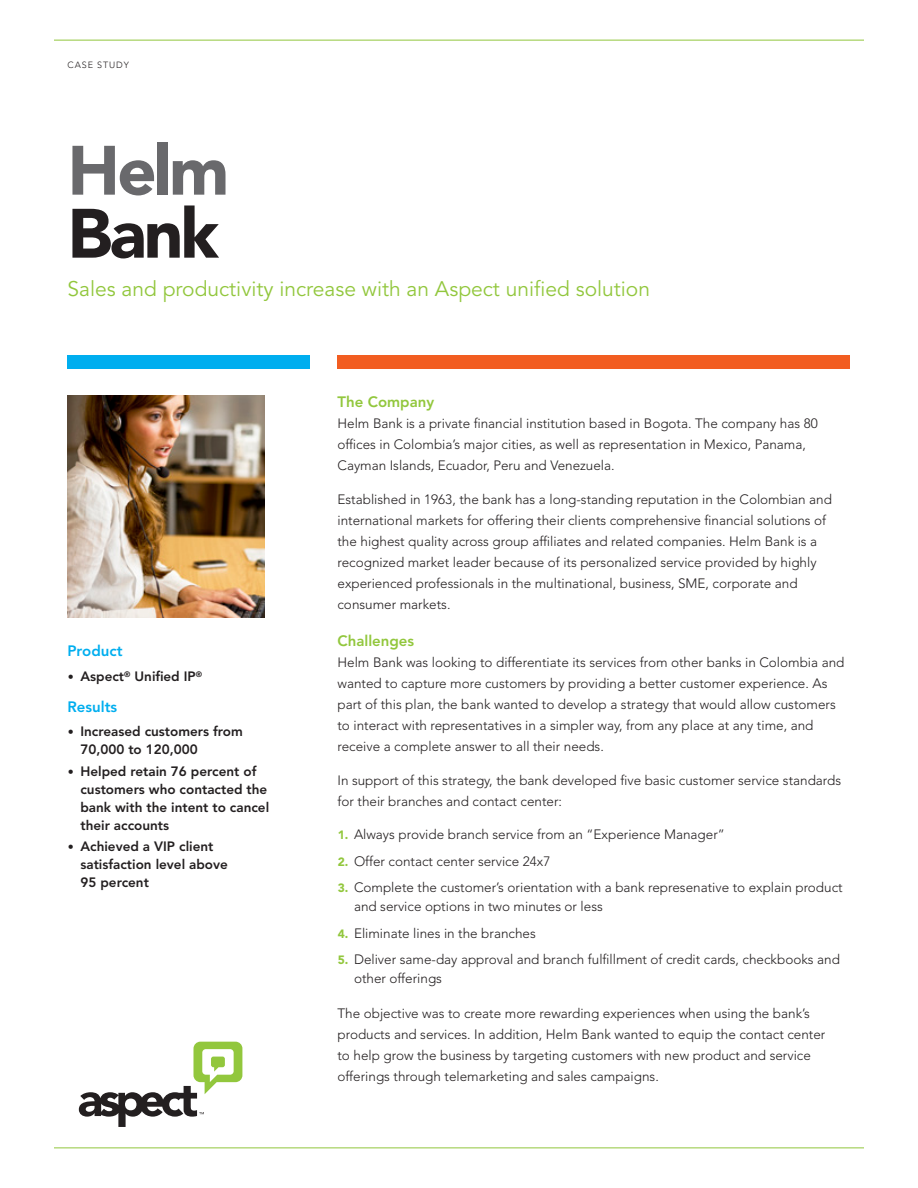
<style>
.page{position:relative;width:918px;height:1188px;background:#fff}
.page>*{position:absolute;margin:0;border:0;box-sizing:border-box;transform-origin:0 0}
.Title_Line_1_Gray{font:900 69px "Avenir LT Std";color:#69696c}
.Title_Line_2_Black{font:900 69px "Avenir LT Std";color:#231f20}
.Cover_Subheadline{font:21px "Avenir LT Std";color:#92c73d}
.Subhead_Green{font:800 15px "Avenir LT Std";color:#92c73d}
.Cover_Sidebar_Text{font:800 15px "Avenir LT Std";color:#00aeef}
.Body{font:300 13.5px/21px "Avenir LT Std";color:#231f20}
.t1{font:800 13.5px/18px "Avenir LT Std";color:#231f20}
.White_Paper_Descript{font:300 9px "Avenir LT Std";letter-spacing:.1em;color:#231f20}
.s1{font-weight:900;font-size:12px}
.s2{font-weight:900;font-size:12px;color:#92c73d}
</style>
<div class="page">
<svg style="left:79px;top:1042px;width:163px;height:85px"></svg>
<div style="left:68px;top:355px;width:242px;height:13px;background:#00aeef"></div>
<div style="left:338px;top:355px;width:512px;height:13px;background:#f25d21"></div>
<hr style="left:54px;top:40px;width:810px;height:1px;background:#92c73d">
<hr style="left:54px;top:1148px;width:810px;height:1px;background:#92c73d">
<img style="left:68px;top:396px;width:197px;height:222px">
<p class="White_Paper_Descript" style="left:68px;top:59px;width:63px">CASE STUDY</p>
<p class="Title_Line_1_Gray" style="left:68px;top:129px;width:163px">Helm</p>
<p class="Title_Line_2_Black" style="left:68px;top:192px;width:153px">Bank</p>
<p class="Cover_Subheadline" style="left:68px;top:277px;width:584px">Sales and productivity increase with an Aspect unified solution</p>
<p class="Cover_Sidebar_Text" style="left:68px;top:642px;width:57px">Product</p>
<p class="t1" style="left:68px;top:667px;width:136px"><span class="s1">•</span> Aspect<sup>®</sup> Unified IP<sup>®</sup></p>
<p class="Cover_Sidebar_Text" style="left:68px;top:698px;width:51px">Results</p>
<p class="t1" style="left:80px;top:723px;width:164px;text-indent:-13px"><span class="s1">•</span> Increased customers from<br>70,000 to 120,000</p>
<p class="t1" style="left:80px;top:762px;width:190px;text-indent:-13px"><span class="s1">•</span> Helped retain 76 percent of customers who contacted the bank with the intent to cancel their accounts</p>
<p class="t1" style="left:80px;top:838px;width:149px;text-indent:-13px"><span class="s1">•</span> Achieved a VIP client satisfaction level above<br>95 percent</p>
<p class="Subhead_Green" style="left:338px;top:393px;width:98px">The Company</p>
<p class="Body" style="left:338px;top:412px;width:482px">Helm Bank is a private financial institution based in Bogota. The company has 80 offices in Colombia’s major cities, as well as representation in Mexico, Panama,<br>Cayman Islands, Ecuador, Peru and Venezuela.</p>
<p class="Body" style="left:338px;top:489px;width:496px">Established in 1963, the bank has a long-standing reputation in the Colombian and international markets for offering their clients comprehensive financial solutions of the highest quality across group affiliates and related companies. Helm Bank is a recognized market leader because of its personalized service provided by highly experienced professionals in the multinational, business, SME, corporate and consumer markets.</p>
<p class="Subhead_Green" style="left:338px;top:632px;width:78px">Challenges</p>
<p class="Body" style="left:338px;top:652px;width:508px">Helm Bank was looking to differentiate its services from other banks in Colombia and wanted to capture more customers by providing a better customer experience. As part of this plan, the bank wanted to develop a strategy that would allow customers to interact with representatives in a simpler way, from any place at any time, and receive a complete answer to all their needs.</p>
<p class="Body" style="left:338px;top:770px;width:505px">In support of this strategy, the bank developed five basic customer service standards for their branches and contact center:</p>
<p class="Body" style="left:338px;top:824px;width:389px"><span class="s2">1.</span> Always provide branch service from an “Experience Manager”</p>
<p class="Body" style="left:338px;top:851px;width:214px"><span class="s2">2.</span> Offer contact center service 24x7</p>
<p class="Body" style="left:354px;top:878px;width:490px;line-height:19.5px;text-indent:-16px"><span class="s2">3.</span> Complete the customer’s orientation with a bank represenative to explain product and service options in two minutes or less</p>
<p class="Body" style="left:338px;top:923px;width:200px"><span class="s2">4.</span> Eliminate lines in the branches</p>
<p class="Body" style="left:354px;top:950px;width:487px;line-height:19.5px;text-indent:-16px"><span class="s2">5.</span> Deliver same-day approval and branch fulfillment of credit cards, checkbooks and other offerings</p>
<p class="Body" style="left:338px;top:1003px;width:489px">The objective was to create more rewarding experiences when using the bank’s products and services. In addition, Helm Bank wanted to equip the contact center to help grow the business by targeting customers with new product and service offerings through telemarketing and sales campaigns.</p>
</div>
